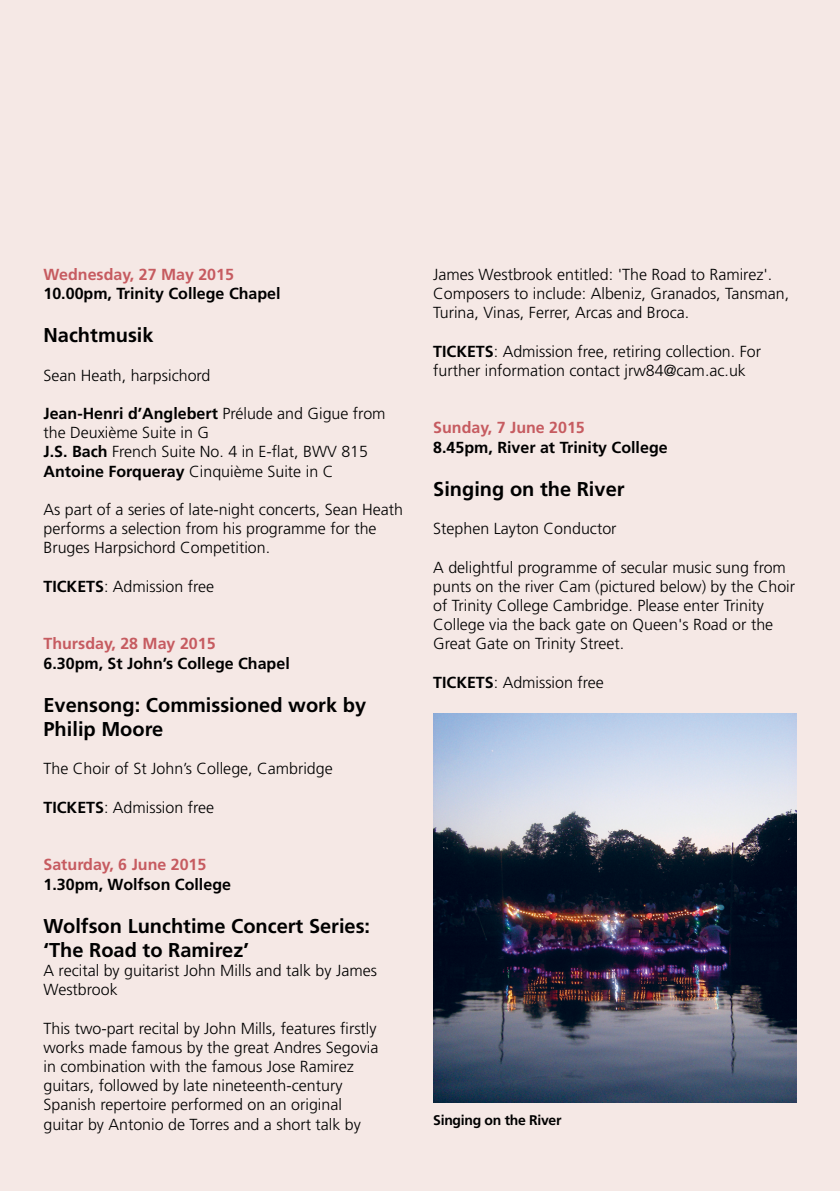
<style>
.page{position:relative;width:840px;height:1191px;background:#fff}
.page>*{position:absolute;margin:0;border:0;box-sizing:border-box;transform-origin:0 0}
.t1{font:700 20px/24px "Frutiger LT Std";color:#000}
.t2{font:300 16px/19.2px "Frutiger LT Std";color:#000}
.t3{font:700 16px "Frutiger LT Std";color:#000}
.t4{font:700 16px "Frutiger LT Std";color:#c65b60}
.t5{font:700 14px "Frutiger LT Std";letter-spacing:-.02em;color:#000}
.s1{font-weight:700}
</style>
<div class="page">
<div style="left:0;top:0;width:839px;height:1191px;background:#f5e8e5"></div>
<img style="left:433px;top:713px;width:363px;height:389px">
<p class="t4" style="left:43px;top:265px;width:192px">Wednesday, 27 May 2015</p>
<p class="t3" style="left:43px;top:284px;width:238px">10.00pm, Trinity College Chapel</p>
<p class="t1" style="left:43px;top:323px;width:111px">Nachtmusik</p>
<p class="t2" style="left:43px;top:366px;width:168px">Sean Heath, harpsichord</p>
<p class="t2" style="left:43px;top:404px;width:343px"><span class="s1">Jean-Henri d’Anglebert</span> Prélude and Gigue from the Deuxième Suite in G<br><span class="s1">J.S. Bach</span> French Suite No. 4 in E-flat, BWV 815<br><span class="s1">Antoine Forqueray</span> Cinquième Suite in C</p>
<p class="t2" style="left:43px;top:500px;width:361px">As part of a series of late-night concerts, Sean Heath performs a selection from his programme for the<br>Bruges Harpsichord Competition.</p>
<p class="t2" style="left:43px;top:577px;width:172px"><span class="s1">TICKETS</span>: Admission free</p>
<p class="t4" style="left:43px;top:634px;width:173px">Thursday, 28 May 2015</p>
<p class="t3" style="left:43px;top:653px;width:247px">6.30pm, St John’s College Chapel</p>
<p class="t1" style="left:43px;top:693px;width:324px">Evensong: Commissioned work by<br>Philip Moore</p>
<p class="t2" style="left:43px;top:759px;width:290px">The Choir of St John’s College, Cambridge</p>
<p class="t2" style="left:43px;top:798px;width:172px"><span class="s1">TICKETS</span>: Admission free</p>
<p class="t4" style="left:43px;top:855px;width:164px">Saturday, 6 June 2015</p>
<p class="t3" style="left:43px;top:874px;width:189px">1.30pm, Wolfson College</p>
<p class="t1" style="left:43px;top:914px;width:328px">Wolfson Lunchtime Concert Series: ‘The Road to Ramirez’</p>
<p class="t2" style="left:43px;top:961px;width:335px">A recital by guitarist John Mills and talk by James<br>Westbrook</p>
<p class="t2" style="left:43px;top:1018px;width:336px">This two-part recital by John Mills, features firstly works made famous by the great Andres Segovia in combination with the famous Jose Ramirez guitars, followed by late nineteenth-century Spanish repertoire performed on an original guitar by Antonio de Torres and a short talk by</p>
<p class="t2" style="left:433px;top:265px;width:357px">James Westbrook entitled: 'The Road to Ramirez'.<br>Composers to include: Albeniz, Granados, Tansman,<br>Turina, Vinas, Ferrer, Arcas and Broca.</p>
<p class="t2" style="left:433px;top:342px;width:329px"><span class="s1">TICKETS</span>: Admission free, retiring collection. For further information contact jrw84@cam.ac.uk</p>
<p class="t4" style="left:433px;top:418px;width:153px">Sunday, 7 June 2015</p>
<p class="t3" style="left:433px;top:437px;width:236px">8.45pm, River at Trinity College</p>
<p class="t1" style="left:433px;top:477px;width:193px">Singing on the River</p>
<p class="t2" style="left:433px;top:519px;width:185px">Stephen Layton Conductor</p>
<p class="t2" style="left:433px;top:558px;width:363px">A delightful programme of secular music sung from punts on the river Cam (pictured below) by the Choir of Trinity College Cambridge. Please enter Trinity College via the back gate on Queen's Road or the Great Gate on Trinity Street.</p>
<p class="t2" style="left:433px;top:673px;width:172px"><span class="s1">TICKETS</span>: Admission free</p>
<p class="t5" style="left:433px;top:1111px;width:130px">Singing on the River</p>
</div>
